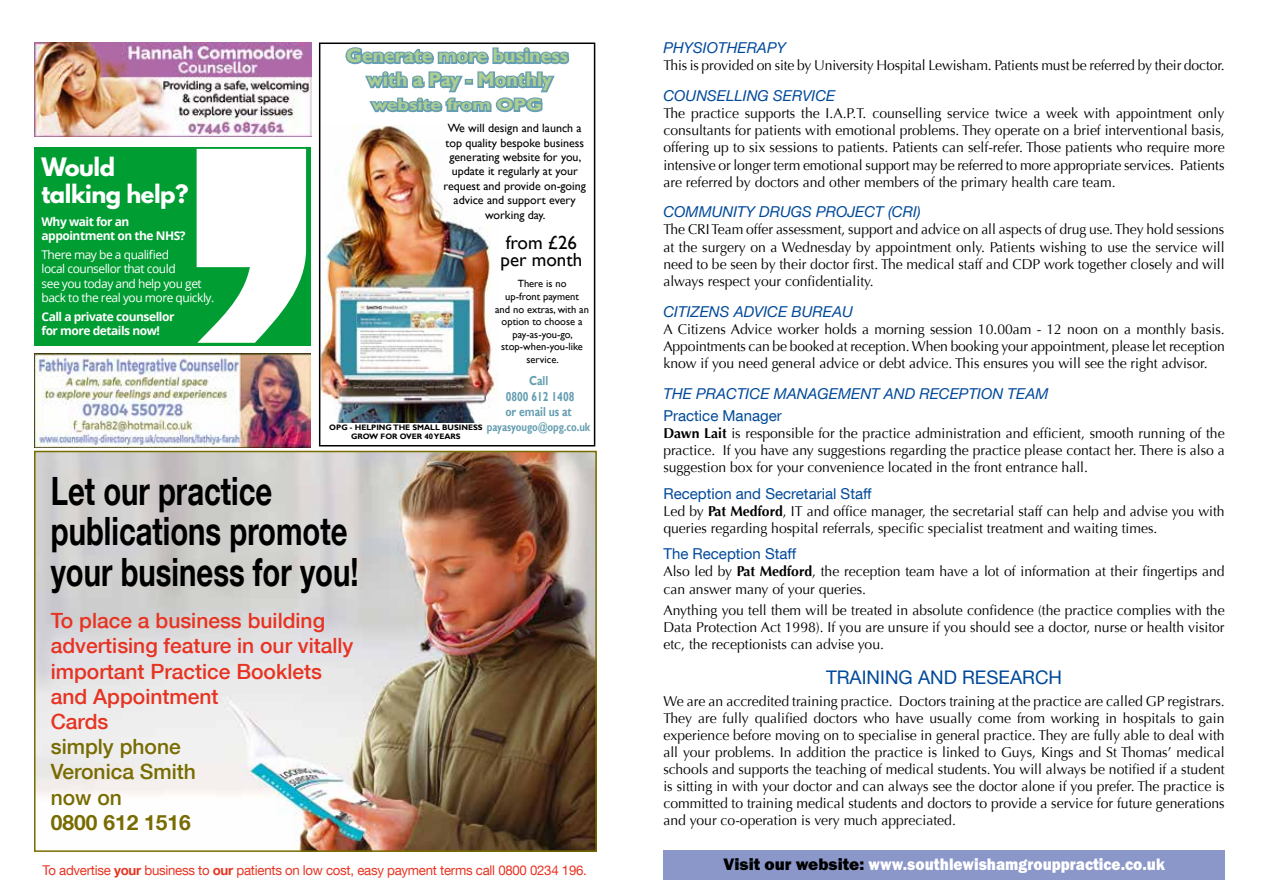
<style>
.page{position:relative;width:1263px;height:893px;background:#fff}
.page>*{position:absolute;margin:0;border:0;box-sizing:border-box;transform-origin:0 0}
.t1{font:700 39px/40.5px "Helvetica Neue LT Com";color:#000;scale:.75 1}
.t2{font:700 22.5px/27px "League Spartan";letter-spacing:-.02em;color:#fff}
.t3{font:500 21px/25.2px "Helvetica Neue LT Com";color:#e73322}
.t4{font:500 21px/25.2px "Helvetica Neue LT Com";color:#786b00}
.t5{font:700 21px "Helvetica Neue LT Com";color:#786b00}
.t6{font:700 19.5px/24px "Gill Sans";color:#aecf91;text-align:center}
.t7{font:18.9px/17.5px "Gill Sans";color:#000}
.t8{font:18.75px "Helvetica Neue LT Com";color:#00499a}
.t9{font:800 17.25px "Franklin Gothic Itc T";color:#fff;scale:.9 1}
.t10{font:700 16.35px "Gill Sans";color:#aecf91;scale:1.19 1}
.t11{font:italic 15px "Helvetica Neue LT Com";color:#00499a}
.t12{font:15px "Helvetica Neue LT Com";color:#00499a}
.t13{font:14.25px/17.1px "Optima";color:#000;text-align:justify}
.t14{font:13.5px "Helvetica Neue LT Com";letter-spacing:-.02em;color:#e83422}
.t15{font:700 12.9px/15.6px "Gill Sans";color:#669eb1;text-align:center;scale:.8 1}
.t16{font:12px/14.4px "Gill Sans";color:#000;text-align:center}
.t17{font:12px/14.4px "Open Sans";letter-spacing:-.04em;color:#fff}
.t18{font:700 12px/14.4px "Open Sans";letter-spacing:-.04em;color:#fff}
.t19{font:700 12px "Gill Sans";color:#669eb1;scale:.8 1}
.t20{font:10.5px/12.6px "Gill Sans";color:#000;text-align:center}
.t21{font:700 7.8px/9.4px "Gill Sans";color:#000;text-align:center}
.s1{font-weight:700}
.s2{color:#000}
</style>
<div class="page">
<img style="left:37px;top:454px;width:557px;height:395px">
<div style="left:34px;top:451px;width:563px;height:401px;border:2px solid #786b00"></div>
<img style="left:34px;top:354px;width:276px;height:93px">
<div style="left:34px;top:147px;width:276px;height:199px;background:#009d32"></div>
<svg style="left:197px;top:149px;width:109px;height:194px"></svg>
<img style="left:35px;top:43px;width:276px;height:93px">
<img style="left:322px;top:125px;width:176px;height:297px">
<svg style="left:345px;top:47px;width:225px;height:66px"></svg>
<div style="left:319px;top:43px;width:276px;height:403px;border:2px solid #000"></div>
<div style="left:663px;top:850px;width:562px;height:30px;background:#8b96c9"></div>
<h2 class="t2" style="left:42px;top:153px;width:149px">Would talking help?</h2>
<p class="t18" style="left:42px;top:214px;width:146px">Why wait for an appointment on the NHS?</p>
<p class="t17" style="left:42px;top:247px;width:174px">There may be a qualified<br>local counsellor that could<br>see you today and help you get back to the real you more quickly.</p>
<p class="t18" style="left:42px;top:309px;width:134px">Call a private counsellor for more details now!</p>
<h3 class="t6" style="left:346px;top:44px;width:223px">Generate more business with a Pay - Monthly</h3>
<p class="t10" style="left:372px;top:95px;width:145px">website from OPG</p>
<p class="t16" style="left:443px;top:121px;width:144px">We will design and launch a top quality bespoke business generating website for you, update it regularly at your request and provide on-going advice and support every working day.</p>
<h3 class="t7" style="left:500px;top:234px;width:83px">from £26 per month</h3>
<p class="t20" style="left:495px;top:278px;width:95px">There is no<br>up-front payment<br>and no extras, with an option to choose a pay-as-you-go, stop-when-you-like service.</p>
<p class="t15" style="left:505px;top:373px;width:88px">Call<br>0800 612 1408 or email us at</p>
<p class="t19" style="left:487px;top:420px;width:131px">payasyougo@opg.co.uk</p>
<p class="t21" style="left:329px;top:423px;width:155px">OPG - HELPING THE SMALL BUSINESS<br>GROW FOR OVER 40 YEARS</p>
<h1 class="t1" style="left:51px;top:470px;width:412px">Let our practice publications promote your business for you!</h1>
<h3 class="t3" style="left:51px;top:608px;width:304px">To place a business building advertising feature in our vitally important Practice Booklets and Appointment<br>Cards</h3>
<h3 class="t4" style="left:51px;top:734px;width:147px">simply phone<br>Veronica Smith now on</h3>
<h3 class="t5" style="left:51px;top:809px;width:142px">0800 612 1516</h3>
<p class="t14" style="left:43px;top:862px;width:546px">To advertise <span class="s1">your</span> business to <span class="s1">our</span> patients on low cost, easy payment terms call 0800 0234 196.</p>
<p class="t11" style="left:663px;top:39px;width:124px">PHYSIOTHERAPY</p>
<p class="t13" style="left:663px;top:57px;width:563px">This is provided on site by University Hospital Lewisham. Patients must be referred by their doctor.</p>
<p class="t11" style="left:663px;top:86px;width:174px">COUNSELLING SERVICE</p>
<p class="t13" style="left:663px;top:105px;width:563px">The practice supports the I.A.P.T. counselling service twice a week with appointment only consultants for patients with emotional problems. They operate on a brief interventional basis, offering up to six sessions to patients. Patients can self-refer. Those patients who require more intensive or longer term emotional support may be referred to more appropriate services. Patients are referred by doctors and other members of the primary health care team.</p>
<p class="t11" style="left:663px;top:203px;width:259px">COMMUNITY DRUGS PROJECT (CRI)</p>
<p class="t13" style="left:663px;top:221px;width:563px">The CRI Team offer assessment, support and advice on all aspects of drug use. They hold sessions at the surgery on a Wednesday by appointment only. Patients wishing to use the service will need to be seen by their doctor first. The medical staff and CDP work together closely and will always respect your confidentiality.</p>
<p class="t11" style="left:663px;top:302px;width:191px">CITIZENS ADVICE BUREAU</p>
<p class="t13" style="left:663px;top:320px;width:563px">A Citizens Advice worker holds a morning session 10.00am - 12 noon on a monthly basis.<br>Appointments can be booked at reception. When booking your appointment, please let reception know if you need general advice or debt advice. This ensures you will see the right advisor.</p>
<p class="t11" style="left:663px;top:384px;width:386px">THE PRACTICE MANAGEMENT AND RECEPTION TEAM</p>
<p class="t12" style="left:663px;top:406px;width:120px">Practice Manager</p>
<p class="t13" style="left:663px;top:425px;width:563px"><span class="s1">Dawn Lait</span> is responsible for the practice administration and efficient, smooth running of the practice. If you have any suggestions regarding the practice please contact her. There is also a suggestion box for your convenience located in the front entrance hall.</p>
<p class="t12" style="left:663px;top:484px;width:210px">Reception and Secretarial Staff</p>
<p class="t13" style="left:663px;top:503px;width:563px">Led by <span class="s1">Pat Medford</span>, IT and office manager, the secretarial staff can help and advise you with queries regarding hospital referrals, specific specialist treatment and waiting times.</p>
<p class="t12" style="left:663px;top:545px;width:134px">The Reception Staff</p>
<p class="t13" style="left:663px;top:563px;width:563px">Also led by <span class="s1">Pat Medford</span>, the reception team have a lot of information at their fingertips and can answer many of your queries.</p>
<p class="t13" style="left:663px;top:602px;width:563px">Anything you tell them will be treated in absolute confidence (the practice complies with the Data Protection Act 1998). If you are unsure if you should see a doctor, nurse or health visitor etc, the receptionists can advise you.</p>
<h3 class="t8" style="left:826px;top:666px;width:238px">TRAINING AND RESEARCH</h3>
<p class="t13" style="left:663px;top:692px;width:563px">We are an accredited training practice. Doctors training at the practice are called GP registrars.<br>They are fully qualified doctors who have usually come from working in hospitals to gain experience before moving on to specialise in general practice. They are fully able to deal with all your problems. In addition the practice is linked to Guys, Kings and St Thomas’ medical schools and supports the teaching of medical students. You will always be notified if a student is sitting in with your doctor and can always see the doctor alone if you prefer. The practice is committed to training medical students and doctors to provide a service for future generations and your co-operation is very much appreciated.</p>
<p class="t9" style="left:724px;top:854px;width:492px"><span class="s2">Visit our website:</span> www.southlewishamgrouppractice.co.uk</p>
</div>
